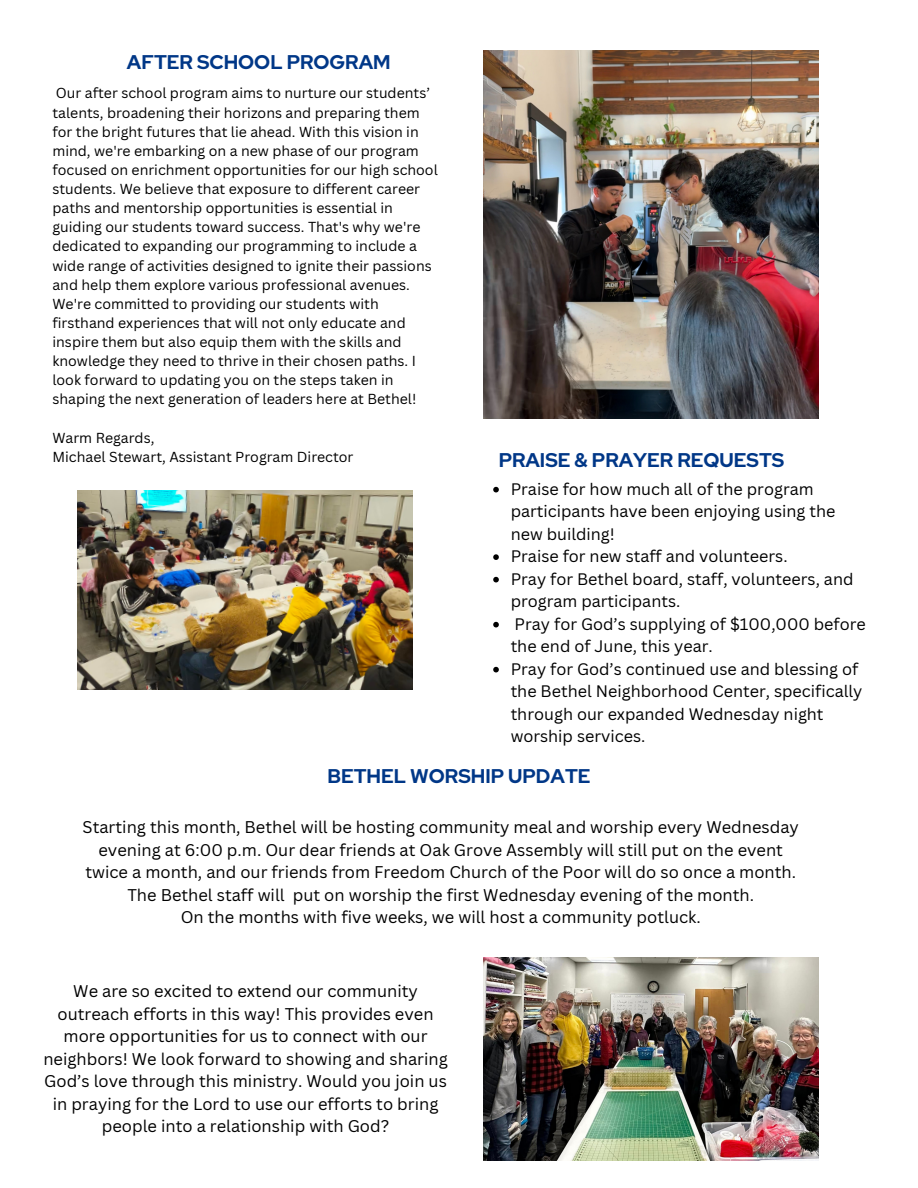
<style>
.page{position:relative;width:918px;height:1188px;background:#fff}
.page>*{position:absolute;margin:0;border:0;box-sizing:border-box;transform-origin:0 0}
.t1{font:700 19.8px "Red Hat Display";color:#003787}
.t2{font:16.5px/22.5px "Canva Sans";color:#000;text-align:center}
.t3{font:16.2px/22.5px "Canva Sans";color:#000}
.t4{font:14.1px/19.2px "Canva Sans";color:#000}
</style>
<div class="page">
<img style="left:483px;top:51px;width:335px;height:368px">
<img style="left:78px;top:490px;width:335px;height:199px">
<img style="left:483px;top:958px;width:335px;height:202px">
<svg style="left:493px;top:487px;width:6px;height:5px"></svg>
<svg style="left:493px;top:554px;width:6px;height:6px"></svg>
<svg style="left:493px;top:577px;width:6px;height:5px"></svg>
<svg style="left:493px;top:622px;width:6px;height:5px"></svg>
<svg style="left:493px;top:667px;width:6px;height:5px"></svg>
<h1 class="t1" style="left:127px;top:48px;width:265px">AFTER SCHOOL PROGRAM</h1>
<p class="t4" style="left:52px;top:83px;width:387px">Our after school program aims to nurture our students’ talents, broadening their horizons and preparing them for the bright futures that lie ahead. With this vision in mind, we're embarking on a new phase of our program focused on enrichment opportunities for our high school students. We believe that exposure to different career paths and mentorship opportunities is essential in guiding our students toward success. That's why we're dedicated to expanding our programming to include a wide range of activities designed to ignite their passions and help them explore various professional avenues.<br>We're committed to providing our students with firsthand experiences that will not only educate and inspire them but also equip them with the skills and knowledge they need to thrive in their chosen paths. I look forward to updating you on the steps taken in shaping the next generation of leaders here at Bethel!</p>
<p class="t4" style="left:52px;top:428px;width:103px">Warm Regards,</p>
<h1 class="t4" style="left:52px;top:447px;width:303px">Michael Stewart, Assistant Program Director</h1>
<p class="t1" style="left:499px;top:447px;width:287px">PRAISE &amp; PRAYER REQUESTS</p>
<p class="t3" style="left:511px;top:477px;width:326px">Praise for how much all of the program participants have been enjoying using the new building!</p>
<p class="t3" style="left:511px;top:545px;width:278px">Praise for new staff and volunteers.</p>
<p class="t3" style="left:511px;top:567px;width:344px">Pray for Bethel board, staff, volunteers, and program participants.</p>
<p class="t3" style="left:511px;top:612px;width:357px">Pray for God’s supplying of $100,000 before the end of June, this year.</p>
<p class="t3" style="left:511px;top:657px;width:353px">Pray for God’s continued use and blessing of the Bethel Neighborhood Center, specifically through our expanded Wednesday night worship services.</p>
<h1 class="t1" style="left:327px;top:763px;width:265px">BETHEL WORSHIP UPDATE</h1>
<h2 class="t2" style="left:83px;top:816px;width:718px">Starting this month, Bethel will be hosting community meal and worship every Wednesday evening at 6:00 p.m. Our dear friends at Oak Grove Assembly will still put on the event twice a month, and our friends from Freedom Church of the Poor will do so once a month.<br>The Bethel staff will put on worship the first Wednesday evening of the month.<br>On the months with five weeks, we will host a community potluck.</h2>
<h2 class="t2" style="left:43px;top:979px;width:406px">We are so excited to extend our community outreach efforts in this way! This provides even more opportunities for us to connect with our neighbors! We look forward to showing and sharing God’s love through this ministry. Would you join us in praying for the Lord to use our efforts to bring people into a relationship with God?</h2>
</div>
